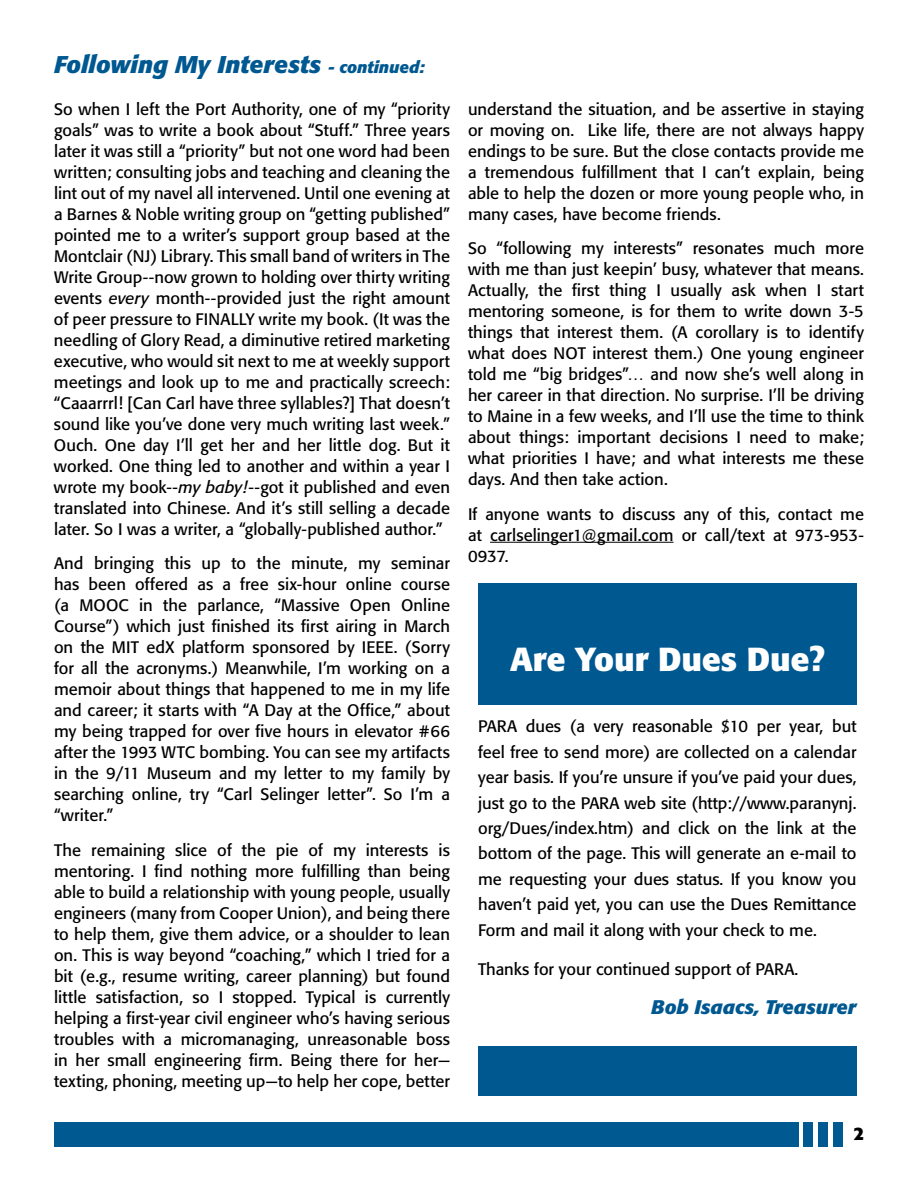
<style>
.page{position:relative;width:918px;height:1188px;background:#fff}
.page>*{position:absolute;margin:0;border:0;box-sizing:border-box;transform-origin:0 0}
.t1{font:700 33px "Formata";color:#fff}
.t2{font:italic 700 24px "Formata";color:#005891}
.t3{font:italic 700 19.5px "Formata";color:#005891}
.t4{font:700 18px "Formata";color:#000}
.t5{font:16.5px/21px "Formata";color:#000;text-align:justify}
.s1{font-size:16.5px}
.s2{font-style:italic}
</style>
<div class="page">
<div style="left:804px;top:1122px;width:9px;height:25px;background:#005991"></div>
<div style="left:818px;top:1122px;width:10px;height:25px;background:#005991"></div>
<div style="left:833px;top:1122px;width:10px;height:25px;background:#005991"></div>
<div style="left:54px;top:1122px;width:745px;height:25px;background:#005991"></div>
<hr style="left:490px;top:542px;width:184px;height:1px;background:#000">
<div style="left:478px;top:584px;width:378px;height:121px;background:#005891"></div>
<div style="left:478px;top:1046px;width:378px;height:49px;background:#005891"></div>
<h2 class="t2" style="left:54px;top:50px;width:372px">Following My Interests <span class="s1">- continued:</span></h2>
<p class="t5" style="left:54px;top:98px;width:398px">So when I left the Port Authority, one of my “priority goals” was to write a book about “Stuff.” Three years later it was still a “priority” but not one word had been written; consulting jobs and teaching and cleaning the lint out of my navel all intervened. Until one evening at a Barnes &amp; Noble writing group on “getting published” pointed me to a writer’s support group based at the Montclair (NJ) Library. This small band of writers in The Write Group--now grown to holding over thirty writing events <span class="s2">every</span> month--provided just the right amount of peer pressure to FINALLY write my book. (It was the needling of Glory Read, a diminutive retired marketing executive, who would sit next to me at weekly support meetings and look up to me and practically screech: “Caaarrrl! [Can Carl have three syllables?] That doesn’t sound like you’ve done very much writing last week.” Ouch. One day I’ll get her and her little dog. But it worked. One thing led to another and within a year I wrote my book--<span class="s2">my baby!</span>--got it published and even translated into Chinese. And it’s still selling a decade later. So I was a writer, a “globally-published author.”</p>
<p class="t5" style="left:54px;top:553px;width:398px">And bringing this up to the minute, my seminar has been offered as a free six-hour online course (a MOOC in the parlance, “Massive Open Online Course”) which just finished its first airing in March on the MIT edX platform sponsored by IEEE. (Sorry for all the acronyms.) Meanwhile, I’m working on a memoir about things that happened to me in my life and career; it starts with “A Day at the Office,” about my being trapped for over five hours in elevator #66 after the 1993 WTC bombing. You can see my artifacts in the 9/11 Museum and my letter to my family by searching online, try “Carl Selinger letter”. So I’m a “writer.”</p>
<p class="t5" style="left:54px;top:839px;width:398px">The remaining slice of the pie of my interests is mentoring. I find nothing more fulfilling than being able to build a relationship with young people, usually engineers (many from Cooper Union), and being there to help them, give them advice, or a shoulder to lean on. This is way beyond “coaching,” which I tried for a bit (e.g., resume writing, career planning) but found little satisfaction, so I stopped. Typical is currently helping a first-year civil engineer who’s having serious troubles with a micromanaging, unreasonable boss in her small engineering firm. Being there for her— texting, phoning, meeting up—to help her cope, better</p>
<p class="t5" style="left:468px;top:98px;width:398px">understand the situation, and be assertive in staying or moving on. Like life, there are not always happy endings to be sure. But the close contacts provide me a tremendous fulfillment that I can’t explain, being able to help the dozen or more young people who, in many cases, have become friends.</p>
<p class="t5" style="left:468px;top:238px;width:398px">So “following my interests” resonates much more with me than just keepin’ busy, whatever that means.<br>Actually, the first thing I usually ask when I start mentoring someone, is for them to write down 3-5 things that interest them. (A corollary is to identify what does NOT interest them.) One young engineer told me “big bridges”… and now she’s well along in her career in that direction. No surprise. I’ll be driving to Maine in a few weeks, and I’ll use the time to think about things: important decisions I need to make; what priorities I have; and what interests me these days. And then take action.</p>
<p class="t5" style="left:468px;top:503px;width:398px">If anyone wants to discuss any of this, contact me at carlselinger1@gmail.com or call/text at 973-953- 0937.</p>
<h1 class="t1" style="left:510px;top:638px;width:316px">Are Your Dues Due?</h1>
<p class="t5" style="left:478px;top:713px;width:380px;line-height:25.5px">PARA dues (a very reasonable $10 per year, but feel free to send more) are collected on a calendar year basis. If you’re unsure if you’ve paid your dues, just go to the PARA web site (http://www.paranynj. org/Dues/index.htm) and click on the link at the bottom of the page. This will generate an e-mail to me requesting your dues status. If you know you haven’t paid yet, you can use the Dues Remittance Form and mail it along with your check to me.</p>
<p class="t5" style="left:478px;top:959px;width:321px">Thanks for your continued support of PARA.</p>
<p class="t3" style="left:651px;top:995px;width:207px">Bob Isaacs, Treasurer</p>
<p class="t4" style="left:854px;top:1122px;width:12px">2</p>
</div>
